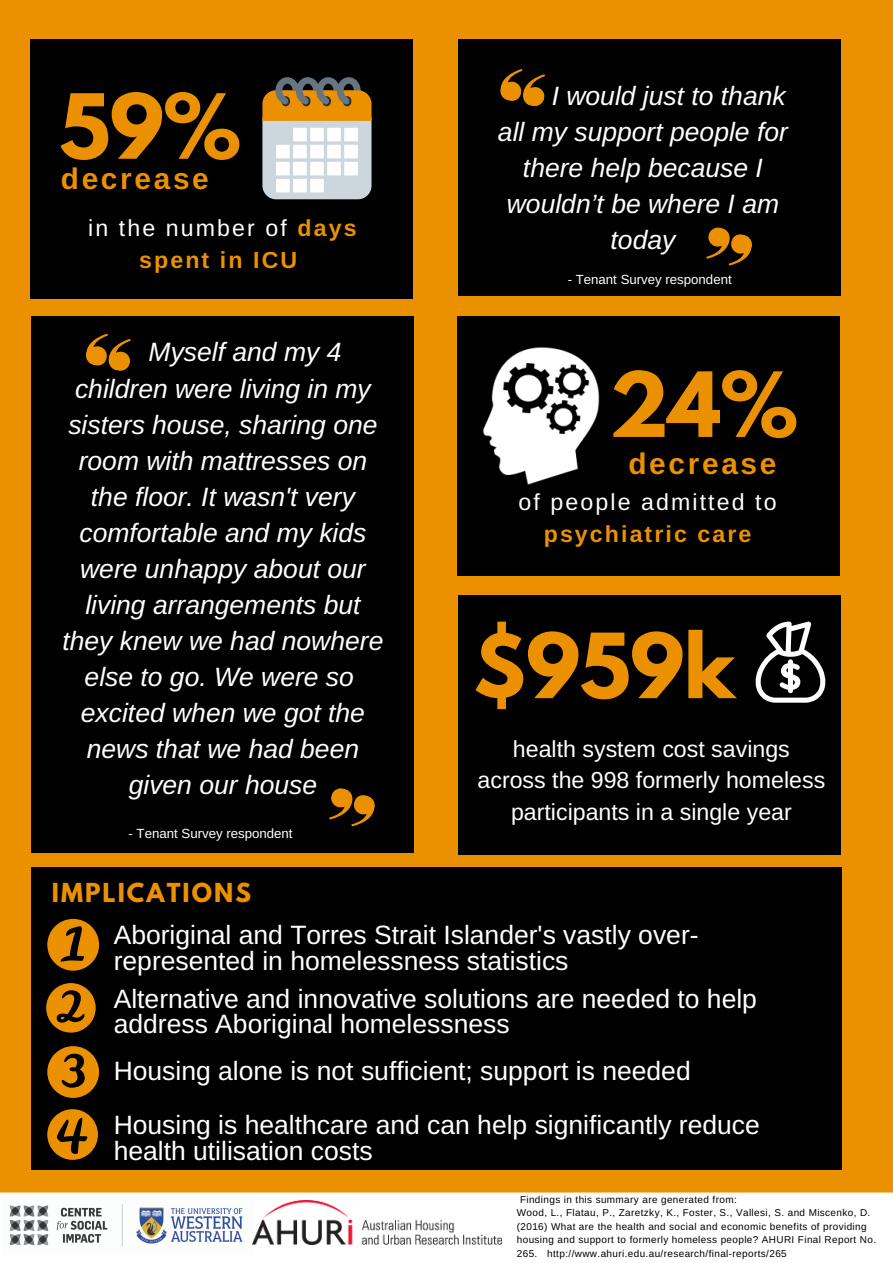
<style>
.page{position:relative;width:893px;height:1263px;background:#fff}
.page>*{position:absolute;margin:0;border:0;box-sizing:border-box;transform-origin:0 0}
.t1{font:700 79.5px "League Spartan";letter-spacing:-.01em;color:#eb9100}
.t2{font:700 29.85px "Arimo";letter-spacing:.09em;color:#eb9100}
.t3{font:italic 26.55px "Arimo";color:#fff}
.t4{font:26.55px/26px "Arimo";color:#fff}
.t5{font:23.25px/31.5px "Arimo";color:#fff;text-align:center}
.t6{font:700 23.25px/31.5px "Arimo";letter-spacing:.09em;color:#eb9100;text-align:center}
.t7{font:23.25px "Arimo";letter-spacing:.09em;color:#fff}
.t8{font:700 23.25px "League Spartan";letter-spacing:.09em;color:#eb9100}
.t9{font:13.2px "Arimo";color:#fff}
.t10{font:9.9px/13.5px "Arimo";letter-spacing:.04em;color:#000}
.s1{font-weight:400;color:#fff}
</style>
<div class="page">
<div style="left:0;top:0;width:893px;height:1192px;background:#eb9100"></div>
<div style="left:457px;top:316px;width:383px;height:259px;background:#000"></div>
<img style="left:483px;top:347px;width:117px;height:137px">
<div style="left:30px;top:39px;width:383px;height:259px;background:#000"></div>
<svg style="left:262px;top:77px;width:109px;height:122px;background:#c6b99f"></svg>
<div style="left:32px;top:316px;width:382px;height:536px;background:#000"></div>
<svg style="left:86px;top:333px;width:45px;height:38px"></svg>
<svg style="left:329px;top:788px;width:46px;height:39px"></svg>
<img style="left:9px;top:1204px;width:244px;height:43px">
<img style="left:252px;top:1200px;width:249px;height:44px">
<div style="left:458px;top:39px;width:383px;height:257px;background:#000"></div>
<div style="left:458px;top:596px;width:383px;height:259px;background:#000"></div>
<svg style="left:756px;top:622px;width:69px;height:81px"></svg>
<div style="left:32px;top:867px;width:810px;height:303px;background:#000"></div>
<svg style="left:47px;top:919px;width:52px;height:52px"></svg>
<svg style="left:47px;top:1046px;width:52px;height:52px"></svg>
<svg style="left:46px;top:983px;width:50px;height:49px"></svg>
<svg style="left:47px;top:1109px;width:51px;height:51px"></svg>
<svg style="left:500px;top:69px;width:45px;height:38px"></svg>
<svg style="left:706px;top:227px;width:46px;height:39px"></svg>
<h1 class="t1" style="left:59px;top:87px;width:184px">59%</h1>
<p class="t2" style="left:61px;top:162px;width:150px">decrease</p>
<p class="t6" style="left:88px;top:213px;width:270px"><span class="s1">in the number of</span> days spent in ICU</p>
<p class="t3" style="left:149px;top:337px;width:194px">Myself and my 4</p>
<p class="t3" style="left:75px;top:373px;width:297px">children were living in my</p>
<p class="t3" style="left:68px;top:409px;width:311px">sisters house, sharing one</p>
<p class="t3" style="left:79px;top:445px;width:290px">room with mattresses on</p>
<p class="t3" style="left:91px;top:482px;width:266px">the floor. It wasn't very</p>
<p class="t3" style="left:79px;top:518px;width:288px">comfortable and my kids</p>
<p class="t3" style="left:80px;top:554px;width:287px">were unhappy about our</p>
<p class="t3" style="left:85px;top:590px;width:277px">living arrangements but</p>
<p class="t3" style="left:63px;top:626px;width:322px">they knew we had nowhere</p>
<p class="t3" style="left:85px;top:662px;width:271px">else to go. We were so</p>
<p class="t3" style="left:81px;top:698px;width:286px">excited when we got the</p>
<p class="t3" style="left:87px;top:734px;width:274px">news that we had been</p>
<p class="t3" style="left:129px;top:770px;width:190px">given our house</p>
<p class="t9" style="left:129px;top:826px;width:165px">- Tenant Survey respondent</p>
<p class="t3" style="left:552px;top:81px;width:236px">I would just to thank</p>
<p class="t3" style="left:498px;top:117px;width:291px">all my support people for</p>
<p class="t3" style="left:523px;top:153px;width:241px">there help because I</p>
<p class="t3" style="left:507px;top:189px;width:274px">wouldn’t be where I am</p>
<p class="t3" style="left:611px;top:225px;width:66px">today</p>
<p class="t9" style="left:568px;top:272px;width:165px">- Tenant Survey respondent</p>
<h1 class="t1" style="left:609px;top:365px;width:191px">24%</h1>
<p class="t2" style="left:628px;top:447px;width:150px">decrease</p>
<p class="t7" style="left:519px;top:489px;width:260px">of people admitted to</p>
<p class="t6" style="left:544px;top:518px;width:209px">psychiatric care</p>
<h1 class="t1" style="left:473px;top:627px;width:264px">$959k</h1>
<p class="t5" style="left:478px;top:733px;width:349px">health system cost savings across the 998 formerly homeless participants in a single year</p>
<p class="t8" style="left:52px;top:881px;width:201px">IMPLICATIONS</p>
<p class="t4" style="left:114px;top:922px;width:586px">Aboriginal and Torres Strait Islander's vastly over&shy;represented in homelessness statistics</p>
<p class="t4" style="left:114px;top:985px;width:645px">Alternative and innovative solutions are needed to help address Aboriginal homelessness</p>
<p class="t4" style="left:114px;top:1043px;width:648px;line-height:54px">Housing alone is not sufficient; support is needed<br>Housing is healthcare and can help significantly reduce</p>
<p class="t4" style="left:114px;top:1137px;width:261px">health utilisation costs</p>
<p class="t10" style="left:517px;top:1192px;width:361px;text-indent:3px">Findings in this summary are generated from:<br>Wood, L., Flatau, P., Zaretzky, K., Foster, S., Vallesi, S. and Miscenko, D. (2016) What are the health and social and economic benefits of providing housing and support to formerly homeless people? AHURI Final Report No.<br>265. http://www.ahuri.edu.au/research/final-reports/265</p>
</div>
